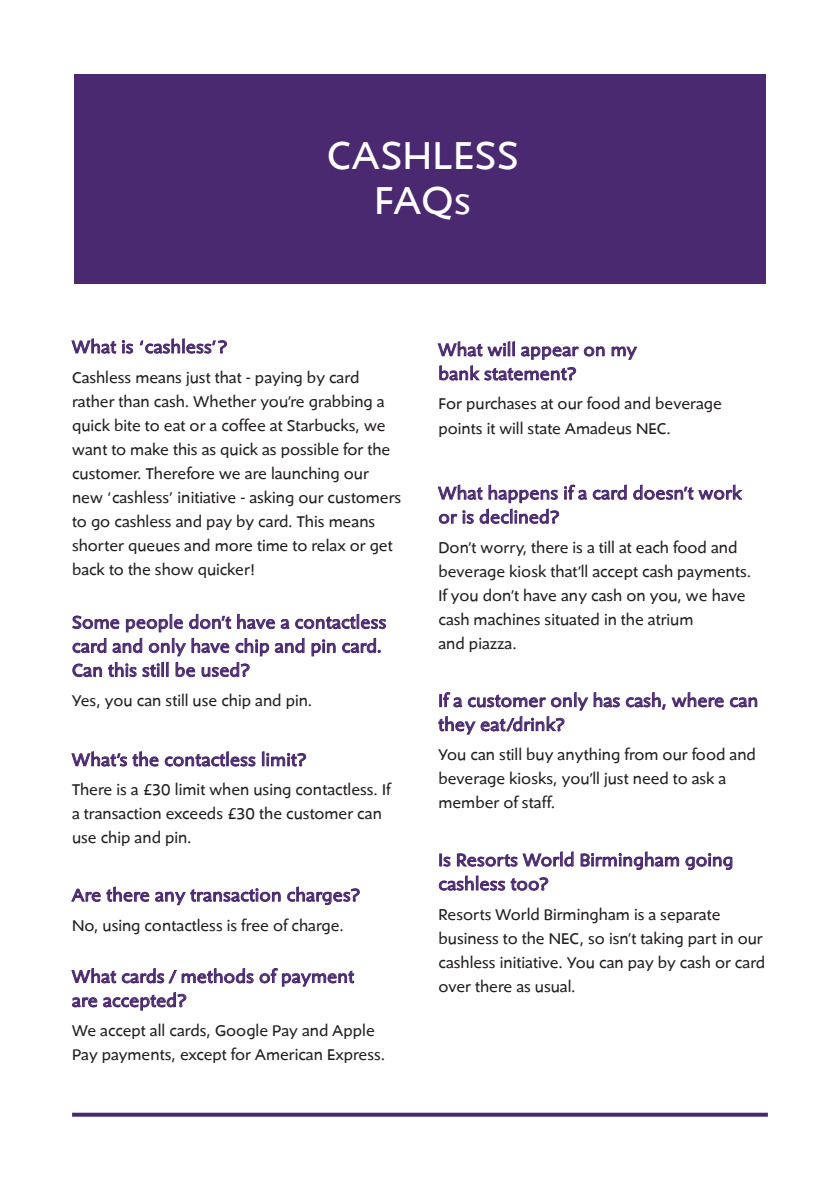
<style>
.page{position:relative;width:840px;height:1191px;background:#fff}
.page>*{position:absolute;margin:0;border:0;box-sizing:border-box;transform-origin:0 0}
.t1{font:40px/45.4px "Shinn";letter-spacing:.02em;color:#fff;text-align:center}
.t2{font:18px/24px "Shinn";letter-spacing:.02em;color:#4b2970}
.t3{font:16px/24px "Shinn";color:#231f20}
</style>
<div class="page">
<div style="left:74px;top:74px;width:691px;height:209px;background:#4b2970"></div>
<svg style="left:71px;top:338px;width:156px;height:16px"></svg>
<svg style="left:72px;top:613px;width:314px;height:65px"></svg>
<svg style="left:71px;top:751px;width:185px;height:16px"></svg>
<svg style="left:262px;top:751px;width:45px;height:16px"></svg>
<svg style="left:71px;top:886px;width:289px;height:19px"></svg>
<svg style="left:71px;top:967px;width:284px;height:44px"></svg>
<svg style="left:437px;top:341px;width:200px;height:40px"></svg>
<svg style="left:437px;top:484px;width:306px;height:40px"></svg>
<svg style="left:438px;top:692px;width:319px;height:43px"></svg>
<svg style="left:438px;top:851px;width:294px;height:40px"></svg>
<svg style="left:72px;top:1112px;width:695px;height:4px;fill:#4b2970"></svg>
<h1 class="t1" style="left:327px;top:131px;width:193px">CASHLESS<br>FAQs</h1>
<p class="t2" style="left:72px;top:334px;width:157px">What is ‘cashless’?</p>
<p class="t3" style="left:72px;top:365px;width:330px">Cashless means just that - paying by card rather than cash. Whether you’re grabbing a quick bite to eat or a coffee at Starbucks, we want to make this as quick as possible for the customer. Therefore we are launching our new ‘cashless’ initiative - asking our customers to go cashless and pay by card. This means shorter queues and more time to relax or get back to the show quicker!</p>
<p class="t2" style="left:72px;top:610px;width:315px">Some people don’t have a contactless card and only have chip and pin card.<br>Can this still be used?</p>
<p class="t3" style="left:72px;top:688px;width:242px">Yes, you can still use chip and pin.</p>
<p class="t2" style="left:72px;top:747px;width:236px">What’s the contactless limit?</p>
<p class="t3" style="left:72px;top:777px;width:320px">There is a £30 limit when using contactless. If a transaction exceeds £30 the customer can use chip and pin.</p>
<p class="t2" style="left:72px;top:882px;width:290px">Are there any transaction charges?</p>
<p class="t3" style="left:72px;top:913px;width:273px">No, using contactless is free of charge.</p>
<p class="t2" style="left:72px;top:964px;width:283px">What cards / methods of payment are accepted?</p>
<p class="t3" style="left:72px;top:1018px;width:315px">We accept all cards, Google Pay and Apple<br>Pay payments, except for American Express.</p>
<p class="t2" style="left:438px;top:337px;width:199px">What will appear on my bank statement?</p>
<p class="t3" style="left:438px;top:391px;width:285px">For purchases at our food and beverage points it will state Amadeus NEC.</p>
<p class="t2" style="left:438px;top:480px;width:304px">What happens if a card doesn’t work or is declined?</p>
<p class="t3" style="left:438px;top:535px;width:314px">Don’t worry, there is a till at each food and beverage kiosk that’ll accept cash payments.<br>If you don’t have any cash on you, we have cash machines situated in the atrium<br>and piazza.</p>
<p class="t2" style="left:438px;top:688px;width:321px">If a customer only has cash, where can they eat/drink?</p>
<p class="t3" style="left:438px;top:742px;width:319px">You can still buy anything from our food and beverage kiosks, you’ll just need to ask a member of staff.</p>
<p class="t2" style="left:438px;top:847px;width:296px">Is Resorts World Birmingham going cashless too?</p>
<p class="t3" style="left:438px;top:901px;width:328px">Resorts World Birmingham is a separate business to the NEC, so isn’t taking part in our cashless initiative. You can pay by cash or card over there as usual.</p>
</div>
